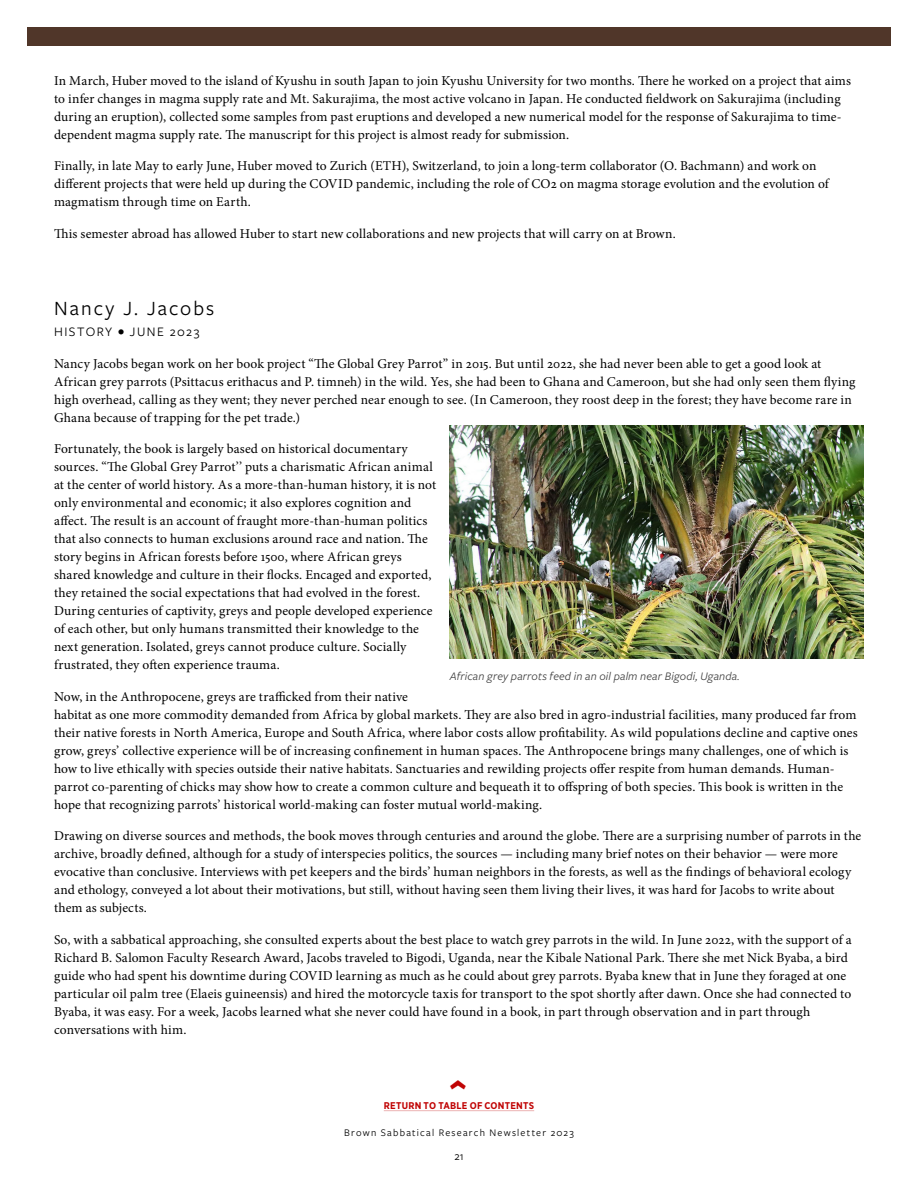
<style>
.page{position:relative;width:918px;height:1188px;background:#fff}
.page>*{position:absolute;margin:0;border:0;box-sizing:border-box;transform-origin:0 0}
.t1{font:700 34.5px "Gotham Narrow";color:#c00404}
.t2{font:21px "Freight Sans Pro";letter-spacing:.1em;color:#000}
.t3{font:13.5px/18px "Minion Pro";letter-spacing:.01em;color:#000}
.t4{font:13.5px "Freight Sans Pro";letter-spacing:.11em;color:#000}
.t5{font:italic 12px "Freight Sans Pro";letter-spacing:.015em;color:#404040}
.t6{font:12px "Freight Sans Pro";color:#000}
.t7{font:10.5px "Freight Sans Pro";letter-spacing:.12em;color:#000}
.t8{font:700 9.75px "Gotham Narrow";letter-spacing:.025em;color:#c00404}
</style>
<div class="page">
<div style="left:27px;top:27px;width:864px;height:18px;background:#503629"></div>
<hr style="left:384px;top:1110px;width:150px;height:1px;background:#ecb4b4">
<img style="left:450px;top:425px;width:414px;height:233px">
<p class="t3" style="left:54px;top:72px;width:799px">In March, Huber moved to the island of Kyushu in south Japan to join Kyushu University for two months. There he worked on a project that aims to infer changes in magma supply rate and Mt. Sakurajima, the most active volcano in Japan. He conducted fieldwork on Sakurajima (including during an eruption), collected some samples from past eruptions and developed a new numerical model for the response of Sakurajima to time&shy;dependent magma supply rate. The manuscript for this project is almost ready for submission.</p>
<p class="t3" style="left:54px;top:157px;width:776px">Finally, in late May to early June, Huber moved to Zurich (ETH), Switzerland, to join a long-term collaborator (O. Bachmann) and work on different projects that were held up during the COVID pandemic, including the role of CO2 on magma storage evolution and the evolution of magmatism through time on Earth.</p>
<p class="t3" style="left:54px;top:225px;width:623px">This semester abroad has allowed Huber to start new collaborations and new projects that will carry on at Brown.</p>
<h1 class="t2" style="left:54px;top:294px;width:162px">Nancy J. Jacobs</h1>
<h2 class="t4" style="left:54px;top:323px;width:147px">HISTORY • JUNE 2023</h2>
<p class="t3" style="left:54px;top:354px;width:803px">Nancy Jacobs began work on her book project “The Global Grey Parrot” in 2015. But until 2022, she had never been able to get a good look at African grey parrots (Psittacus erithacus and P. timneh) in the wild. Yes, she had been to Ghana and Cameroon, but she had only seen them flying high overhead, calling as they went; they never perched near enough to see. (In Cameroon, they roost deep in the forest; they have become rare in Ghana because of trapping for the pet trade.)</p>
<p class="t3" style="left:54px;top:440px;width:384px">Fortunately, the book is largely based on historical documentary sources. “The Global Grey Parrot’’ puts a charismatic African animal at the center of world history. As a more-than-human history, it is not only environmental and economic; it also explores cognition and affect. The result is an account of fraught more-than-human politics that also connects to human exclusions around race and nation. The story begins in African forests before 1500, where African greys shared knowledge and culture in their flocks. Encaged and exported, they retained the social expectations that had evolved in the forest.<br>During centuries of captivity, greys and people developed experience of each other, but only humans transmitted their knowledge to the next generation. Isolated, greys cannot produce culture. Socially frustrated, they often experience trauma.</p>
<p class="t3" style="left:54px;top:687px;width:805px">Now, in the Anthropocene, greys are trafficked from their native<br>habitat as one more commodity demanded from Africa by global markets. They are also bred in agro-industrial facilities, many produced far from their native forests in North America, Europe and South Africa, where labor costs allow profitability. As wild populations decline and captive ones grow, greys’ collective experience will be of increasing confinement in human spaces. The Anthropocene brings many challenges, one of which is how to live ethically with species outside their native habitats. Sanctuaries and rewilding projects offer respite from human demands. Human&shy;parrot co-parenting of chicks may show how to create a common culture and bequeath it to offspring of both species. This book is written in the hope that recognizing parrots’ historical world-making can foster mutual world-making.</p>
<p class="t3" style="left:54px;top:827px;width:809px">Drawing on diverse sources and methods, the book moves through centuries and around the globe. There are a surprising number of parrots in the archive, broadly defined, although for a study of interspecies politics, the sources — including many brief notes on their behavior — were more evocative than conclusive. Interviews with pet keepers and the birds’ human neighbors in the forests, as well as the findings of behavioral ecology and ethology, conveyed a lot about their motivations, but still, without having seen them living their lives, it was hard for Jacobs to write about them as subjects.</p>
<p class="t3" style="left:54px;top:930px;width:799px">So, with a sabbatical approaching, she consulted experts about the best place to watch grey parrots in the wild. In June 2022, with the support of a Richard B. Salomon Faculty Research Award, Jacobs traveled to Bigodi, Uganda, near the Kibale National Park. There she met Nick Byaba, a bird guide who had spent his downtime during COVID learning as much as he could about grey parrots. Byaba knew that in June they foraged at one particular oil palm tree (Elaeis guineensis) and hired the motorcycle taxis for transport to the spot shortly after dawn. Once she had connected to Byaba, it was easy. For a week, Jacobs learned what she never could have found in a book, in part through observation and in part through conversations with him.</p>
<p class="t5" style="left:450px;top:668px;width:291px">African grey parrots feed in an oil palm near Bigodi, Uganda.</p>
<h1 class="t1" style="left:483px;top:1079px;width:13px;rotate:90deg">‹</h1>
<p class="t8" style="left:384px;top:1099px;width:152px">RETURN TO TABLE OF CONTENTS</p>
<p class="t7" style="left:344px;top:1126px;width:231px">Brown Sabbatical Research Newsletter 2023</p>
<p class="t6" style="left:454px;top:1148px;width:11px">21</p>
</div>
